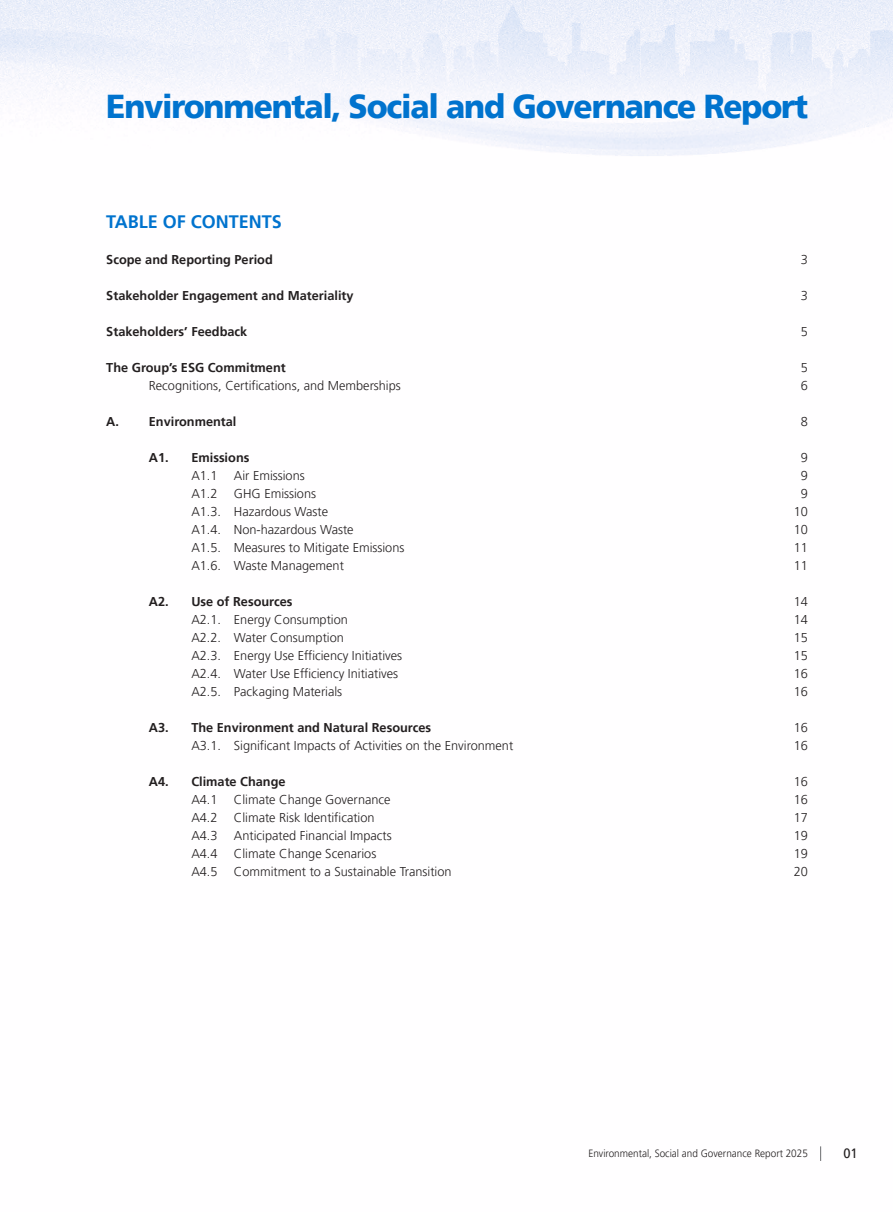
<style>
.page{position:relative;width:893px;height:1212px;background:#fff}
.page>*{position:absolute;margin:0;border:0;box-sizing:border-box;transform-origin:0 0}
.t1{font:900 33px "Frutiger LT Pro";letter-spacing:-.04em;color:#0073ce;scale:.95 1}
.t2{font:700 18px "Frutiger LT Pro";color:#0073ce}
.t3{font:13.5px "Frutiger LT Pro";color:#231f20;scale:.95 1}
.t4{font:300 12.75px "Frutiger LT Pro";color:#231f20}
.t5{font:700 12.75px "Frutiger LT Pro";color:#231f20}
.t6{font:300 10.5px "Frutiger LT Pro";color:#231f20;scale:.95 1}
</style>
<div class="page">
<img style="left:0;top:0;width:893px;height:1161px">
<svg style="left:820px;top:1146px;width:1px;height:15px"></svg>
<h1 class="t1" style="left:106px;top:87px;width:740px">Environmental, Social and Governance Report</h1>
<h2 class="t2" style="left:106px;top:211px;width:177px">TABLE OF CONTENTS</h2>
<p class="t5" style="left:106px;top:252px;width:168px">Scope and Reporting Period</p>
<p class="t4" style="left:801px;top:252px;width:9px">3</p>
<p class="t5" style="left:106px;top:288px;width:249px">Stakeholder Engagement and Materiality</p>
<p class="t4" style="left:801px;top:288px;width:9px">3</p>
<p class="t5" style="left:106px;top:324px;width:143px">Stakeholders’ Feedback</p>
<p class="t4" style="left:801px;top:324px;width:9px">5</p>
<p class="t5" style="left:106px;top:360px;width:181px">The Group’s ESG Commitment</p>
<p class="t4" style="left:801px;top:360px;width:9px">5</p>
<p class="t4" style="left:149px;top:378px;width:253px">Recognitions, Certifications, and Memberships</p>
<p class="t4" style="left:801px;top:378px;width:9px">6</p>
<p class="t5" style="left:106px;top:414px;width:132px">A. Environmental</p>
<p class="t4" style="left:801px;top:414px;width:9px">8</p>
<p class="t5" style="left:149px;top:450px;width:102px">A1. Emissions</p>
<p class="t4" style="left:801px;top:450px;width:9px">9</p>
<p class="t4" style="left:191px;top:468px;width:28px">A1.1</p>
<p class="t4" style="left:234px;top:468px;width:72px">Air Emissions</p>
<p class="t4" style="left:801px;top:468px;width:9px">9</p>
<p class="t4" style="left:191px;top:486px;width:28px">A1.2</p>
<p class="t4" style="left:234px;top:486px;width:84px">GHG Emissions</p>
<p class="t4" style="left:801px;top:486px;width:9px">9</p>
<p class="t4" style="left:191px;top:504px;width:138px">A1.3. Hazardous Waste</p>
<p class="t4" style="left:794px;top:504px;width:16px">10</p>
<p class="t4" style="left:191px;top:522px;width:164px">A1.4. Non-hazardous Waste</p>
<p class="t4" style="left:794px;top:522px;width:16px">10</p>
<p class="t4" style="left:191px;top:540px;width:215px">A1.5. Measures to Mitigate Emissions</p>
<p class="t4" style="left:794px;top:540px;width:16px">11</p>
<p class="t4" style="left:191px;top:558px;width:154px">A1.6. Waste Management</p>
<p class="t4" style="left:794px;top:558px;width:16px">11</p>
<p class="t5" style="left:149px;top:594px;width:145px">A2. Use of Resources</p>
<p class="t4" style="left:794px;top:594px;width:16px">14</p>
<p class="t4" style="left:191px;top:612px;width:158px">A2.1. Energy Consumption</p>
<p class="t4" style="left:794px;top:612px;width:16px">14</p>
<p class="t4" style="left:191px;top:630px;width:154px">A2.2. Water Consumption</p>
<p class="t4" style="left:794px;top:630px;width:16px">15</p>
<p class="t4" style="left:191px;top:648px;width:212px">A2.3. Energy Use Efficiency Initiatives</p>
<p class="t4" style="left:794px;top:648px;width:16px">15</p>
<p class="t4" style="left:191px;top:666px;width:208px">A2.4. Water Use Efficiency Initiatives</p>
<p class="t4" style="left:794px;top:666px;width:16px">16</p>
<p class="t4" style="left:191px;top:684px;width:152px">A2.5. Packaging Materials</p>
<p class="t4" style="left:794px;top:684px;width:16px">16</p>
<p class="t5" style="left:149px;top:720px;width:284px">A3. The Environment and Natural Resources</p>
<p class="t4" style="left:794px;top:720px;width:16px">16</p>
<p class="t4" style="left:191px;top:738px;width:323px">A3.1. Significant Impacts of Activities on the Environment</p>
<p class="t4" style="left:794px;top:738px;width:16px">16</p>
<p class="t5" style="left:149px;top:774px;width:138px">A4. Climate Change</p>
<p class="t4" style="left:794px;top:774px;width:16px">16</p>
<p class="t4" style="left:191px;top:792px;width:28px">A4.1</p>
<p class="t4" style="left:234px;top:792px;width:158px">Climate Change Governance</p>
<p class="t4" style="left:794px;top:792px;width:16px">16</p>
<p class="t4" style="left:191px;top:810px;width:28px">A4.2</p>
<p class="t4" style="left:234px;top:810px;width:142px">Climate Risk Identification</p>
<p class="t4" style="left:794px;top:810px;width:16px">17</p>
<p class="t4" style="left:191px;top:828px;width:28px">A4.3</p>
<p class="t4" style="left:234px;top:828px;width:159px">Anticipated Financial Impacts</p>
<p class="t4" style="left:794px;top:828px;width:16px">19</p>
<p class="t4" style="left:191px;top:846px;width:28px">A4.4</p>
<p class="t4" style="left:234px;top:846px;width:144px">Climate Change Scenarios</p>
<p class="t4" style="left:794px;top:846px;width:16px">19</p>
<p class="t4" style="left:191px;top:864px;width:28px">A4.5</p>
<p class="t4" style="left:234px;top:864px;width:219px">Commitment to a Sustainable Transition</p>
<p class="t4" style="left:794px;top:864px;width:16px">20</p>
<p class="t6" style="left:588px;top:1147px;width:233px">Environmental, Social and Governance Report 2025</p>
<p class="t3" style="left:843px;top:1146px;width:17px">01</p>
</div>
